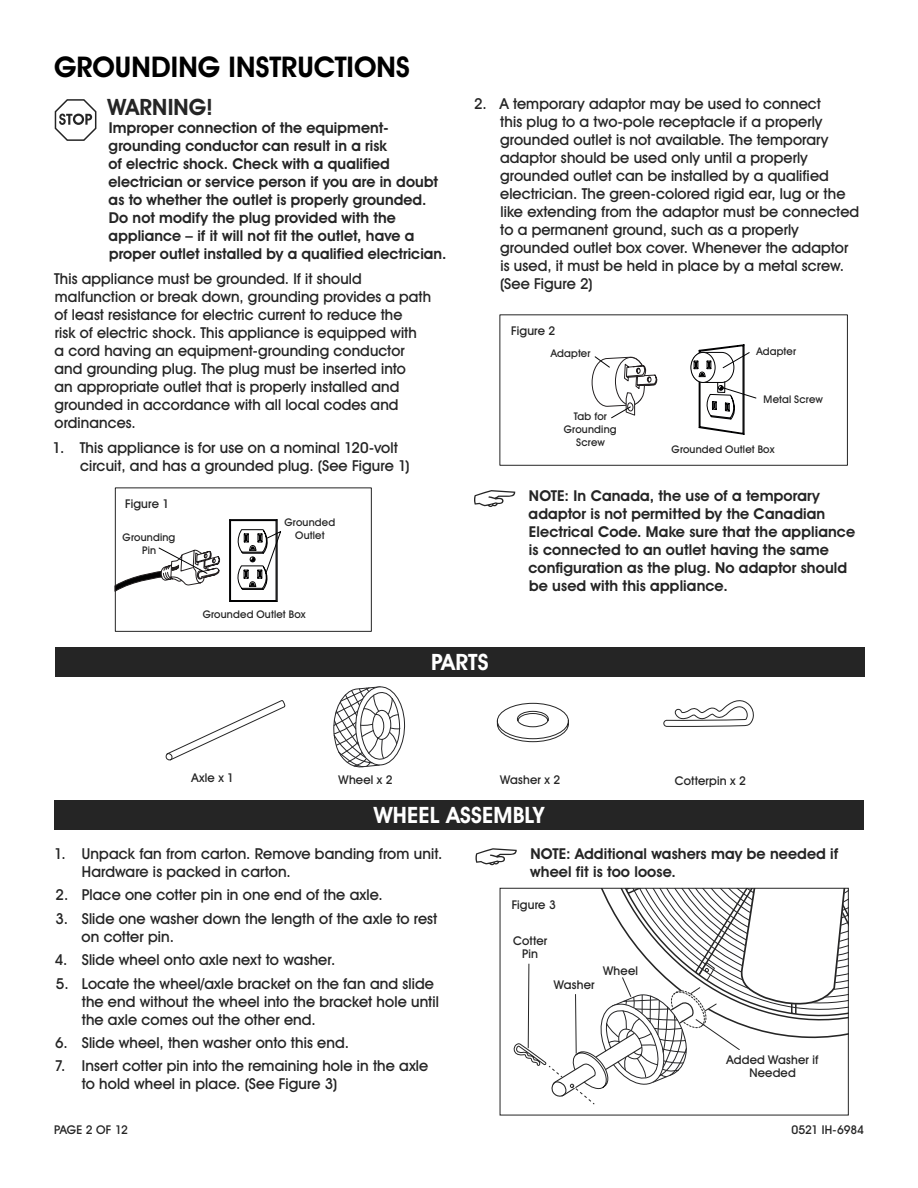
<style>
.page{position:relative;width:918px;height:1188px;background:#fff}
.page>*{position:absolute;margin:0;border:0;box-sizing:border-box;transform-origin:0 0}
.t1{font:700 28.5px "Uline Two Knine";color:#000}
.t2{font:700 22.5px "Uline Two Knine";letter-spacing:.005em;color:#fff}
.t3{font:700 22.5px "Uline Two Knine";letter-spacing:.005em;color:#252525}
.t4{font:15px/18px "Uline Two Knine";letter-spacing:.005em;color:#252525}
.t5{font:700 15px/18px "Uline Two Knine";letter-spacing:.005em;color:#252525}
.t6{font:12px/12.8px "Uline Two Knine";letter-spacing:.015em;color:#252525;text-align:center}
.t7{font:12px "Uline Two Knine";letter-spacing:-.015em;color:#252525}
.t8{font:10.5px/12.6px "Uline Two Knine";letter-spacing:.015em;color:#252525;text-align:center}
</style>
<div class="page">
<svg style="left:55px;top:99px;width:41px;height:42px"></svg>
<svg style="left:474px;top:490px;width:41px;height:17px"></svg>
<div style="left:115px;top:488px;width:257px;height:144px;border:1px solid #252525"></div>
<svg style="left:115px;top:518px;width:166px;height:84px"></svg>
<div style="left:500px;top:314px;width:348px;height:152px;border:1px solid #252525"></div>
<svg style="left:691px;top:344px;width:66px;height:91px"></svg>
<svg style="left:591px;top:356px;width:67px;height:63px"></svg>
<div style="left:55px;top:647px;width:810px;height:30px;background:#252525"></div>
<svg style="left:663px;top:700px;width:91px;height:27px"></svg>
<svg style="left:165px;top:700px;width:121px;height:61px"></svg>
<svg style="left:333px;top:686px;width:73px;height:82px"></svg>
<svg style="left:496px;top:702px;width:73px;height:41px"></svg>
<div style="left:54px;top:800px;width:810px;height:30px;background:#252525"></div>
<svg style="left:476px;top:848px;width:41px;height:17px"></svg>
<svg style="left:513px;top:888px;width:335px;height:217px"></svg>
<h1 class="t1" style="left:54px;top:49px;width:357px">GROUNDING INSTRUCTIONS</h1>
<h2 class="t3" style="left:108px;top:93px;width:107px">WARNING!</h2>
<p class="t5" style="left:108px;top:119px;width:340px">Improper connection of the equipment&shy;grounding conductor can result in a risk<br>of electric shock. Check with a qualified electrician or service person if you are in doubt as to whether the outlet is properly grounded.<br>Do not modify the plug provided with the appliance – if it will not fit the outlet, have a proper outlet installed by a qualified electrician.</p>
<p class="t4" style="left:54px;top:269px;width:378px">This appliance must be grounded. If it should malfunction or break down, grounding provides a path of least resistance for electric current to reduce the<br>risk of electric shock. This appliance is equipped with<br>a cord having an equipment-grounding conductor and grounding plug. The plug must be inserted into<br>an appropriate outlet that is properly installed and grounded in accordance with all local codes and ordinances.</p>
<p class="t4" style="left:80px;top:438px;width:331px;text-indent:-28px">1. This appliance is for use on a nominal 120-volt circuit, and has a grounded plug. (See Figure 1)</p>
<p class="t6" style="left:125px;top:497px;width:46px">Figure 1</p>
<p class="t8" style="left:123px;top:531px;width:54px">Grounding<br>Pin</p>
<p class="t8" style="left:285px;top:516px;width:52px">Grounded<br>Outlet</p>
<p class="t8" style="left:203px;top:608px;width:104px">Grounded Outlet Box</p>
<p class="t4" style="left:500px;top:95px;width:361px;text-indent:-26px">2. A temporary adaptor may be used to connect<br>this plug to a two-pole receptacle if a properly grounded outlet is not available. The temporary adaptor should be used only until a properly grounded outlet can be installed by a qualified electrician. The green-colored rigid ear, lug or the like extending from the adaptor must be connected to a permanent ground, such as a properly grounded outlet box cover. Whenever the adaptor is used, it must be held in place by a metal screw. (See Figure 2)</p>
<p class="t6" style="left:511px;top:324px;width:46px">Figure 2</p>
<p class="t8" style="left:551px;top:347px;width:41px">Adapter</p>
<p class="t8" style="left:564px;top:410px;width:54px">Tab for<br>Grounding<br>Screw</p>
<p class="t8" style="left:756px;top:345px;width:41px">Adapter</p>
<p class="t8" style="left:764px;top:393px;width:61px">Metal Screw</p>
<p class="t8" style="left:672px;top:443px;width:104px">Grounded Outlet Box</p>
<p class="t5" style="left:528px;top:486px;width:328px">NOTE: In Canada, the use of a temporary adaptor is not permitted by the Canadian Electrical Code. Make sure that the appliance is connected to an outlet having the same configuration as the plug. No adaptor should be used with this appliance.</p>
<h2 class="t2" style="left:431px;top:649px;width:59px">PARTS</h2>
<p class="t6" style="left:191px;top:771px;width:44px">Axle x 1</p>
<p class="t6" style="left:339px;top:773px;width:55px">Wheel x 2</p>
<p class="t6" style="left:500px;top:773px;width:61px">Washer x 2</p>
<p class="t6" style="left:675px;top:775px;width:73px">Cotterpin x 2</p>
<h2 class="t2" style="left:374px;top:802px;width:172px">WHEEL ASSEMBLY</h2>
<p class="t4" style="left:82px;top:844px;width:362px;text-indent:-28px">1. Unpack fan from carton. Remove banding from unit.<br>Hardware is packed in carton.</p>
<p class="t4" style="left:56px;top:886px;width:329px">2. Place one cotter pin in one end of the axle.</p>
<p class="t4" style="left:82px;top:909px;width:357px;text-indent:-26px">3. Slide one washer down the length of the axle to rest on cotter pin.</p>
<p class="t4" style="left:55px;top:951px;width:282px">4. Slide wheel onto axle next to washer.</p>
<p class="t4" style="left:82px;top:974px;width:359px;text-indent:-26px">5. Locate the wheel/axle bracket on the fan and slide the end without the wheel into the bracket hole until the axle comes out the other end.</p>
<p class="t4" style="left:55px;top:1033px;width:295px">6. Slide wheel, then washer onto this end.</p>
<p class="t4" style="left:82px;top:1057px;width:348px;text-indent:-27px">7. Insert cotter pin into the remaining hole in the axle to hold wheel in place. (See Figure 3)</p>
<p class="t5" style="left:530px;top:845px;width:310px">NOTE: Additional washers may be needed if wheel fit is too loose.</p>
<p class="t6" style="left:512px;top:899px;width:46px">Figure 3</p>
<p class="t6" style="left:513px;top:935px;width:36px">Cotter<br>Pin</p>
<p class="t6" style="left:603px;top:964px;width:36px">Wheel</p>
<p class="t6" style="left:554px;top:979px;width:42px">Washer</p>
<p class="t6" style="left:727px;top:1053px;width:93px">Added Washer if<br>Needed</p>
<p class="t6" style="left:54px;top:1123px;width:75px">PAGE 2 OF 12</p>
<p class="t7" style="left:792px;top:1122px;width:74px">0521 IH-6984</p>
</div>
